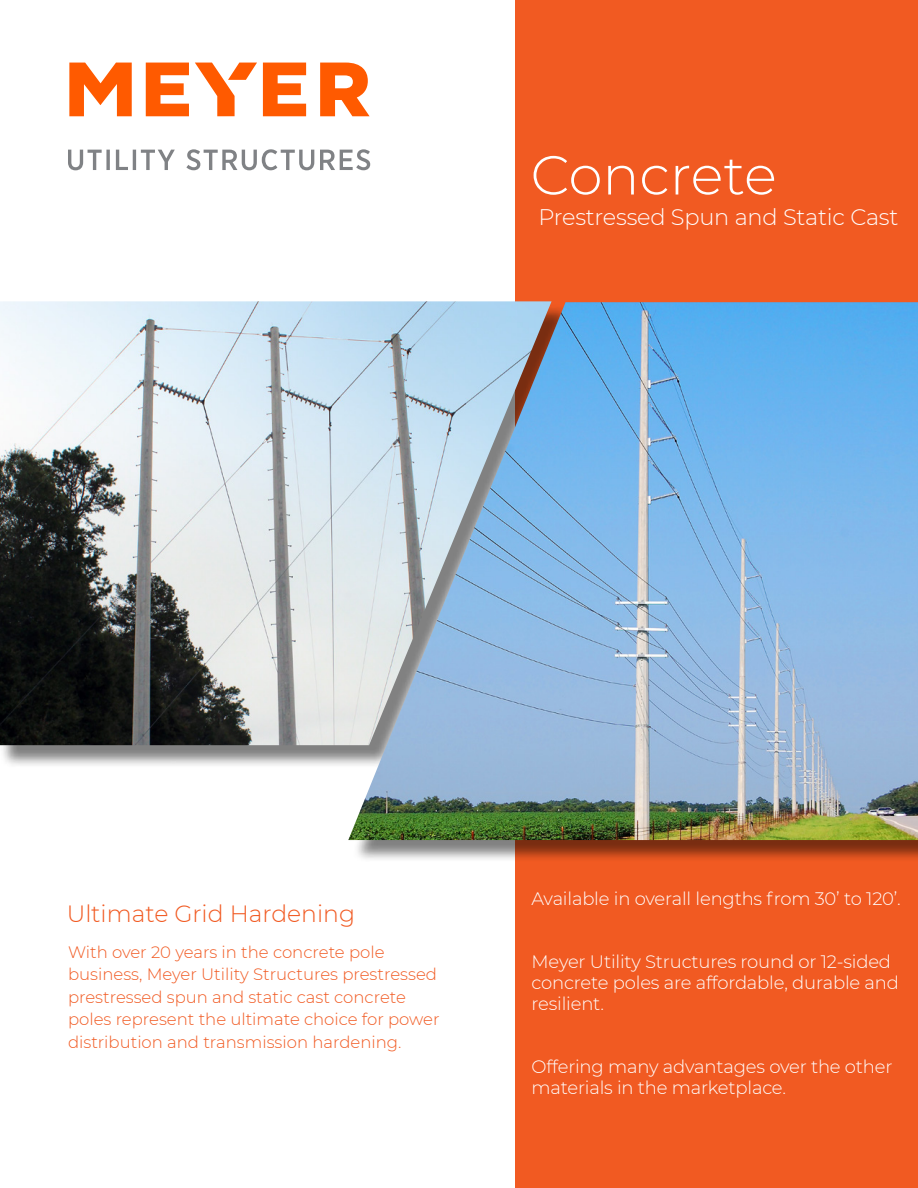
<style>
.page{position:relative;width:918px;height:1188px;background:#fff}
.page>*{position:absolute;margin:0;border:0;box-sizing:border-box;transform-origin:0 0}
.t1{font:300 54.75px "Montserrat";color:#fff}
.t2{font:300 23.55px "Montserrat";color:#f15a22}
.t3{font:300 22.5px "Montserrat";letter-spacing:-.01em;color:#fff}
.t4{font:300 18px/21px "Montserrat";letter-spacing:-.01em;color:#fff}
.t5{font:300 16.5px/22.5px "Montserrat";color:#f15a22}
</style>
<div class="page">
<div style="left:515px;top:0;width:403px;height:1188px;background:#f15a22"></div>
<div style="left:0;top:304px;width:573px;height:464px;background:#000;opacity:.5"></div>
<img style="left:0;top:301px;width:552px;height:444px">
<div style="left:352px;top:305px;width:566px;height:558px;background:#000;opacity:.5"></div>
<img style="left:348px;top:302px;width:570px;height:538px">
<svg style="left:68px;top:149px;width:302px;height:21px"></svg>
<svg style="left:69px;top:63px;width:301px;height:53px"></svg>
<h1 class="t1" style="left:531px;top:138px;width:248px">Concrete</h1>
<h3 class="t3" style="left:539px;top:202px;width:361px">Prestressed Spun and Static Cast</h3>
<h2 class="t2" style="left:67px;top:897px;width:290px">Ultimate Grid Hardening</h2>
<p class="t5" style="left:68px;top:940px;width:373px">With over 20 years in the concrete pole business, Meyer Utility Structures prestressed prestressed spun and static cast concrete poles represent the ultimate choice for power distribution and transmission hardening.</p>
<p class="t4" style="left:532px;top:888px;width:371px">Available in overall lengths from 30’ to 120’.</p>
<p class="t4" style="left:532px;top:951px;width:369px">Meyer Utility Structures round or 12-sided concrete poles are affordable, durable and resilient.</p>
<p class="t4" style="left:532px;top:1056px;width:362px">Offering many advantages over the other materials in the marketplace.</p>
</div>
